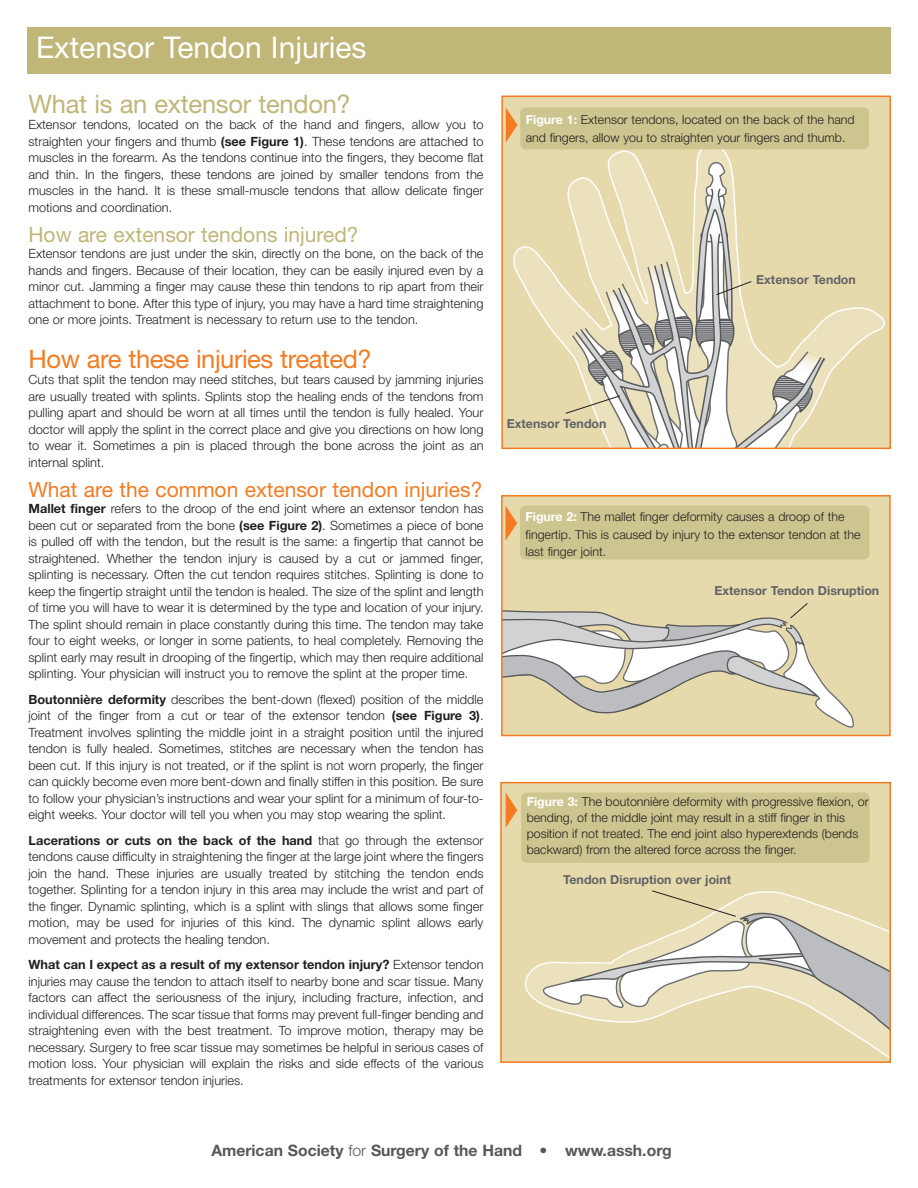
<style>
.page{position:relative;width:918px;height:1188px;background:#fff}
.page>*{position:absolute;margin:0;border:0;box-sizing:border-box;transform-origin:0 0}
.t1{font:30px "Helvetica Neue";color:#fff}
.t2{font:25.5px "Helvetica Neue";letter-spacing:-.015em;color:#f47b21}
.t3{font:25.5px "Helvetica Neue";letter-spacing:-.01em;color:#bfb678}
.t4{font:21px "Helvetica Neue";color:#f47b21}
.t5{font:21px "Helvetica Neue";color:#bfb678}
.t6{font:700 15.75px "Helvetica Neue";color:#57585a}
.t7{font:300 12.75px/16.5px "Helvetica Neue";color:#231f20;text-align:justify}
.t8{font:300 12.45px/17.5px "Helvetica Neue";color:#231f20}
.t9{font:700 12.45px "Helvetica Neue";color:#636366}
.s1{font-weight:700}
.s2{font-weight:700;color:#fff}
.s3{font-weight:300}
</style>
<div class="page">
<div style="left:504px;top:498px;width:384px;height:235px;background:#e6daac"></div>
<div style="left:501px;top:495px;width:390px;height:241px;border:2px solid #f47b21"></div>
<div style="left:503px;top:785px;width:385px;height:275px;background:#e6daac"></div>
<svg style="left:522px;top:889px;width:366px;height:171px;background:#e6daad"></svg>
<div style="left:500px;top:782px;width:391px;height:281px;border:2px solid #f47b21"></div>
<svg style="left:505px;top:506px;width:12px;height:35px"></svg>
<div style="left:520px;top:506px;width:349px;height:53px;background:#cdc590;border-radius:5px"></div>
<div style="left:521px;top:792px;width:349px;height:71px;background:#cdc590;border-radius:5px"></div>
<svg style="left:506px;top:792px;width:11px;height:36px"></svg>
<svg style="left:502px;top:602px;width:353px;height:127px"></svg>
<svg style="left:541px;top:890px;width:349px;height:145px;background:#e1d9bb"></svg>
<div style="left:502px;top:96px;width:388px;height:352px;background:#e6daac"></div>
<svg style="left:513px;top:146px;width:372px;height:236px"></svg>
<div style="left:501px;top:96px;width:390px;height:353px;border:2px solid #f47b21"></div>
<svg style="left:506px;top:108px;width:11px;height:34px"></svg>
<div style="left:520px;top:107px;width:349px;height:42px;background:#cdc590;border-radius:5px"></div>
<svg style="left:565px;top:161px;width:261px;height:287px"></svg>
<div style="left:27px;top:27px;width:864px;height:46px;background:#bfb678"></div>
<h1 class="t1" style="left:36px;top:36px;width:332px">Extensor Tendon Injuries</h1>
<h2 class="t3" style="left:28px;top:94px;width:324px">What is an extensor tendon?</h2>
<p class="t7" style="left:28px;top:118px;width:457px">Extensor tendons, located on the back of the hand and fingers, allow you to straighten your fingers and thumb <span class="s1">(see Figure 1)</span>. These tendons are attached to muscles in the forearm. As the tendons continue into the fingers, they become flat and thin. In the fingers, these tendons are joined by smaller tendons from the muscles in the hand. It is these small-muscle tendons that allow delicate finger motions and coordination.</p>
<h3 class="t5" style="left:28px;top:227px;width:332px">How are extensor tendons injured?</h3>
<p class="t7" style="left:28px;top:247px;width:457px">Extensor tendons are just under the skin, directly on the bone, on the back of the hands and fingers. Because of their location, they can be easily injured even by a minor cut. Jamming a finger may cause these thin tendons to rip apart from their attachment to bone. After this type of injury, you may have a hard time straightening one or more joints. Treatment is necessary to return use to the tendon.</p>
<h2 class="t2" style="left:28px;top:349px;width:345px">How are these injuries treated?</h2>
<p class="t7" style="left:28px;top:373px;width:457px">Cuts that split the tendon may need stitches, but tears caused by jamming injuries are usually treated with splints. Splints stop the healing ends of the tendons from pulling apart and should be worn at all times until the tendon is fully healed. Your doctor will apply the splint in the correct place and give you directions on how long to wear it. Sometimes a pin is placed through the bone across the joint as an internal splint.</p>
<h3 class="t4" style="left:28px;top:482px;width:455px">What are the common extensor tendon injuries?</h3>
<p class="t7" style="left:28px;top:502px;width:457px"><span class="s1">Mallet finger</span> refers to the droop of the end joint where an extensor tendon has been cut or separated from the bone <span class="s1">(see Figure 2)</span>. Sometimes a piece of bone is pulled off with the tendon, but the result is the same: a fingertip that cannot be straightened. Whether the tendon injury is caused by a cut or jammed finger, splinting is necessary. Often the cut tendon requires stitches. Splinting is done to keep the fingertip straight until the tendon is healed. The size of the splint and length of time you will have to wear it is determined by the type and location of your injury.<br>The splint should remain in place constantly during this time. The tendon may take four to eight weeks, or longer in some patients, to heal completely. Removing the splint early may result in drooping of the fingertip, which may then require additional splinting. Your physician will instruct you to remove the splint at the proper time.</p>
<p class="t7" style="left:28px;top:692px;width:457px"><span class="s1">Boutonnière deformity</span> describes the bent-down (flexed) position of the middle joint of the finger from a cut or tear of the extensor tendon <span class="s1">(see Figure 3)</span>.<br>Treatment involves splinting the middle joint in a straight position until the injured tendon is fully healed. Sometimes, stitches are necessary when the tendon has been cut. If this injury is not treated, or if the splint is not worn properly, the finger can quickly become even more bent-down and finally stiffen in this position. Be sure to follow your physician’s instructions and wear your splint for a minimum of four-to&shy;eight weeks. Your doctor will tell you when you may stop wearing the splint.</p>
<p class="t7" style="left:28px;top:833px;width:457px"><span class="s1">Lacerations or cuts on the back of the hand</span> that go through the extensor tendons cause difficulty in straightening the finger at the large joint where the fingers join the hand. These injuries are usually treated by stitching the tendon ends together. Splinting for a tendon injury in this area may include the wrist and part of the finger. Dynamic splinting, which is a splint with slings that allows some finger motion, may be used for injuries of this kind. The dynamic splint allows early movement and protects the healing tendon.</p>
<p class="t7" style="left:28px;top:958px;width:457px"><span class="s1">What can I expect as a result of my extensor tendon injury?</span> Extensor tendon injuries may cause the tendon to attach itself to nearby bone and scar tissue. Many factors can affect the seriousness of the injury, including fracture, infection, and individual differences. The scar tissue that forms may prevent full-finger bending and straightening even with the best treatment. To improve motion, therapy may be necessary. Surgery to free scar tissue may sometimes be helpful in serious cases of motion loss. Your physician will explain the risks and side effects of the various treatments for extensor tendon injuries.</p>
<p class="t8" style="left:526px;top:112px;width:331px"><span class="s2">Figure 1:</span> Extensor tendons, located on the back of the hand and fingers, allow you to straighten your fingers and thumb.</p>
<p class="t9" style="left:507px;top:419px;width:101px">Extensor Tendon</p>
<p class="t9" style="left:756px;top:275px;width:101px">Extensor Tendon</p>
<p class="t8" style="left:525px;top:509px;width:337px"><span class="s2">Figure 2:</span> The mallet finger deformity causes a droop of the fingertip. This is caused by injury to the extensor tendon at the last finger joint.</p>
<p class="t9" style="left:715px;top:586px;width:166px">Extensor Tendon Disruption</p>
<p class="t8" style="left:527px;top:795px;width:344px;line-height:16px"><span class="s2">Figure 3:</span> The boutonnière deformity with progressive flexion, or bending, of the middle joint may result in a stiff finger in this position if not treated. The end joint also hyperextends (bends backward) from the altered force across the finger.</p>
<p class="t9" style="left:563px;top:875px;width:169px">Tendon Disruption over joint</p>
<p class="t6" style="left:211px;top:1145px;width:462px">American Society <span class="s3">for</span> Surgery of the Hand • www.assh.org</p>
</div>
